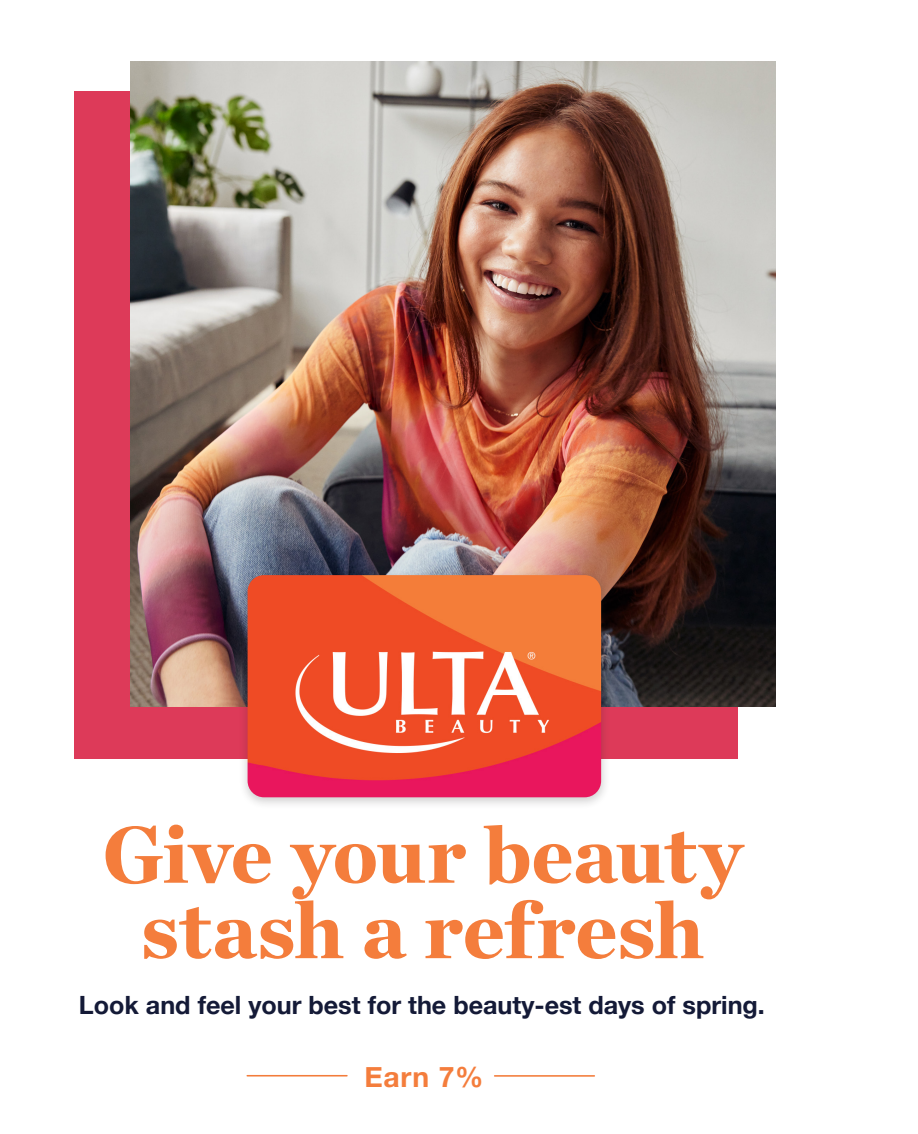
<style>
.page{position:relative;width:918px;height:1134px;background:#fff}
.page>*{position:absolute;margin:0;border:0;box-sizing:border-box;transform-origin:0 0}
.t1{font:900 81.75px/75.4px "Chronicle Deck";letter-spacing:-.005em;color:#f47d3c;text-align:center}
.t2{font:700 28.35px "Helvetica Neue";color:#f47d3c}
.t3{font:700 25.2px "Helvetica Neue";color:#141a37}
</style>
<div class="page">
<div style="left:74px;top:92px;width:664px;height:667px;background:#dd3a59"></div>
<hr style="left:495px;top:1075px;width:99px;height:2px;background:#f37c3b">
<hr style="left:247px;top:1075px;width:100px;height:2px;background:#f37c3b">
<img style="left:130px;top:61px;width:646px;height:646px">
<div style="left:239px;top:569px;width:371px;height:241px;background:#231f20;opacity:.22"></div>
<img style="left:248px;top:575px;width:353px;height:222px">
<p class="t1" style="left:102px;top:812px;width:641px">Give your beauty stash a refresh</p>
<p class="t3" style="left:79px;top:986px;width:688px">Look and feel your best for the beauty-est days of spring.</p>
<p class="t2" style="left:364px;top:1054px;width:121px">Earn 7%</p>
</div>
